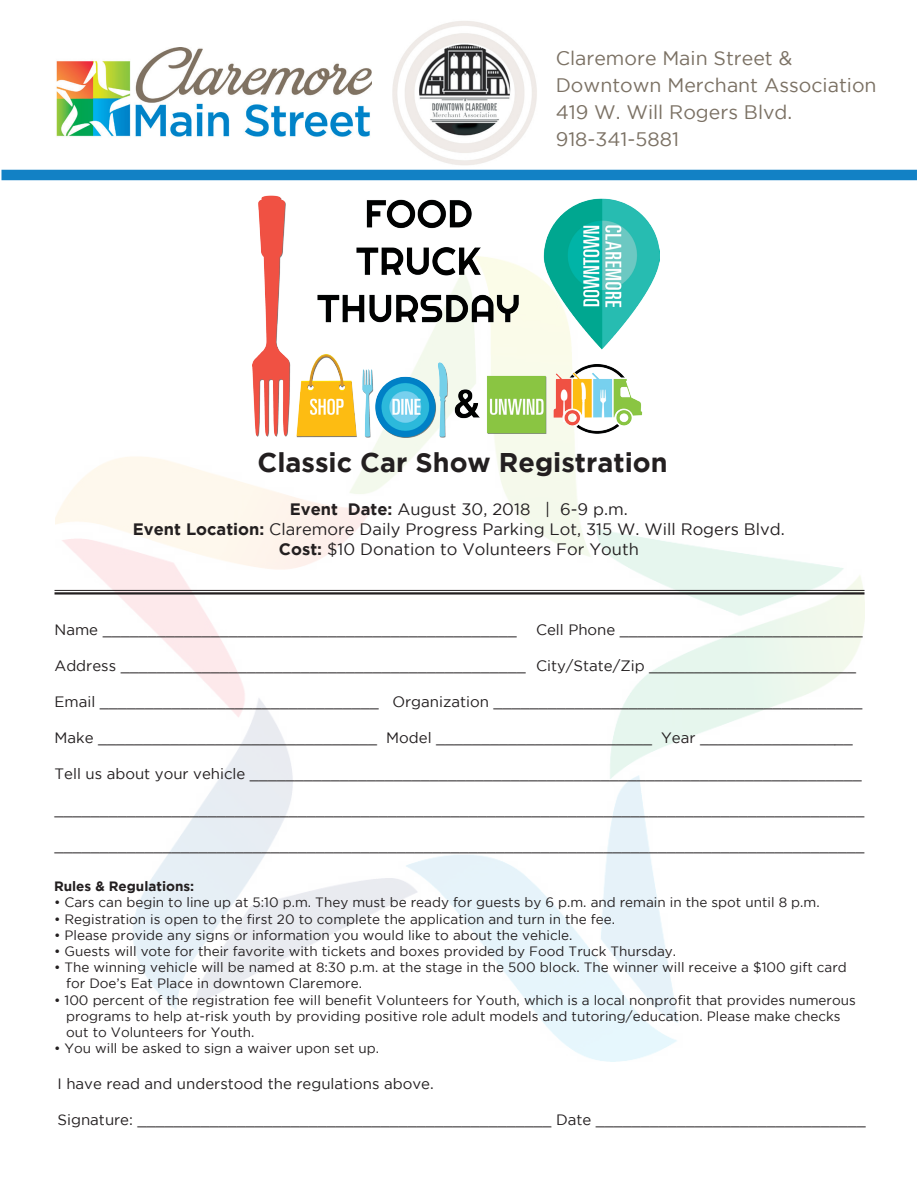
<style>
.page{position:relative;width:918px;height:1188px;background:#fff}
.page>*{position:absolute;margin:0;border:0;box-sizing:border-box;transform-origin:0 0}
.t1{font:700 27px "Gotham";color:#231f20}
.t2{font:19.5px/27px "Gotham";color:#7b7164}
.t3{font:16.5px/19.8px "Gotham";color:#231f20;text-align:center}
.t4{font:15px "Gotham";color:#231f20}
.t5{font:13.5px/16.2px "Gotham";color:#231f20}
.t6{font:700 13.5px "Gotham";color:#231f20}
.s1{font-weight:700}
</style>
<div class="page">
<img style="left:55px;top:257px;width:809px;height:805px">
<img style="left:56px;top:48px;width:316px;height:89px">
<div style="left:2px;top:170px;width:915px;height:10px;background:#1281c5"></div>
<img style="left:392px;top:21px;width:145px;height:144px">
<img style="left:253px;top:195px;width:406px;height:243px">
<hr style="left:55px;top:590px;width:810px;height:1px;background:#231f20">
<hr style="left:55px;top:592px;width:810px;height:3px;background:#231f20">
<h2 class="t2" style="left:556px;top:44px;width:322px">Claremore Main Street &amp;<br>Downtown Merchant Association<br>419 W. Will Rogers Blvd.<br>918-341-5881</h2>
<h1 class="t1" style="left:257px;top:447px;width:412px">Classic Car Show Registration</h1>
<p class="t3" style="left:133px;top:499px;width:653px"><span class="s1">Event Date:</span> August 30, 2018 | 6-9 p.m.<br><span class="s1">Event Location:</span> Claremore Daily Progress Parking Lot, 315 W. Will Rogers Blvd.<br><span class="s1">Cost:</span> $10 Donation to Volunteers For Youth</p>
<p class="t4" style="left:55px;top:622px;width:464px">Name ______________________________________________</p>
<p class="t4" style="left:536px;top:622px;width:328px">Cell Phone ___________________________</p>
<p class="t4" style="left:55px;top:658px;width:803px">Address _____________________________________________ City/State/Zip _______________________</p>
<p class="t4" style="left:55px;top:694px;width:809px">Email _______________________________ Organization _________________________________________</p>
<p class="t4" style="left:55px;top:730px;width:800px">Make _______________________________ Model ________________________ Year _________________</p>
<p class="t4" style="left:55px;top:766px;width:809px">Tell us about your vehicle ____________________________________________________________________</p>
<p class="t4" style="left:55px;top:802px;width:811px">__________________________________________________________________________________________</p>
<p class="t4" style="left:55px;top:838px;width:811px">__________________________________________________________________________________________</p>
<p class="t6" style="left:54px;top:879px;width:142px">Rules &amp; Regulations:</p>
<p class="t5" style="left:54px;top:894px;width:767px">• Cars can begin to line up at 5:10 p.m. They must be ready for guests by 6 p.m. and remain in the spot until 8 p.m.</p>
<p class="t5" style="left:54px;top:910px;width:563px">• Registration is open to the first 20 to complete the application and turn in the fee.</p>
<p class="t5" style="left:54px;top:927px;width:520px">• Please provide any signs or information you would like to about the vehicle.</p>
<p class="t5" style="left:54px;top:943px;width:624px">• Guests will vote for their favorite with tickets and boxes provided by Food Truck Thursday.</p>
<p class="t5" style="left:66px;top:959px;width:782px;text-indent:-12px">• The winning vehicle will be named at 8:30 p.m. at the stage in the 500 block. The winner will receive a $100 gift card for Doe’s Eat Place in downtown Claremore.</p>
<p class="t5" style="left:66px;top:991px;width:791px;text-indent:-12px">• 100 percent of the registration fee will benefit Volunteers for Youth, which is a local nonprofit that provides numerous programs to help at-risk youth by providing positive role adult models and tutoring/education. Please make checks out to Volunteers for Youth.</p>
<p class="t5" style="left:54px;top:1040px;width:327px">• You will be asked to sign a waiver upon set up.</p>
<p class="t4" style="left:58px;top:1075px;width:378px">I have read and understood the regulations above.</p>
<p class="t4" style="left:58px;top:1111px;width:810px">Signature: ______________________________________________ Date ______________________________</p>
</div>
